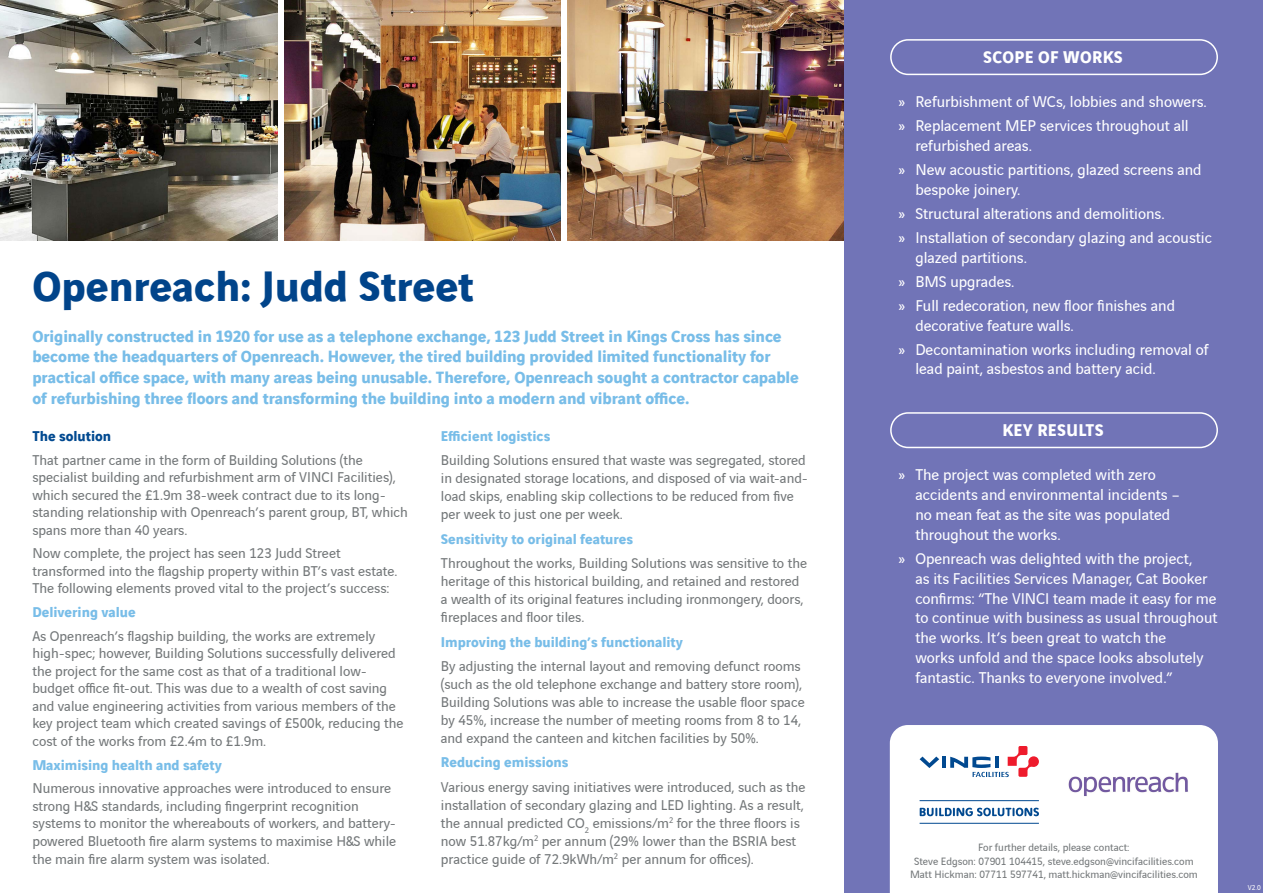
<style>
.page{position:relative;width:1263px;height:893px;background:#fff}
.page>*{position:absolute;margin:0;border:0;box-sizing:border-box;transform-origin:0 0}
.t1{font:700 45px "Vinci Sans";color:#01448a}
.t2{font:700 18px "Vinci Sans";letter-spacing:.02em;color:#fff}
.t3{font:700 17.25px/20.7px "Vinci Sans";letter-spacing:-.005em;color:#78bde8}
.t4{font:16.5px/19.8px "Vinci Sans";color:#fff}
.t5{font:15px/18px "Vinci Sans";color:#737779}
.Heading_light_blue{font:700 15px "Vinci Sans";color:#78bde8}
.Heading_dark_blue{font:700 15px "Vinci Sans";color:#014990}
.t6{font:11.25px "Vinci Sans";color:#737779}
.t7{font:7.5px "Vinci Sans";color:#fff}
</style>
<div class="page">
<img style="left:567px;top:0;width:278px;height:240px">
<img style="left:284px;top:0;width:277px;height:240px">
<img style="left:0;top:0;width:278px;height:240px">
<div style="left:845px;top:0;width:418px;height:893px;background:#7174b7"></div>
<div style="left:890px;top:725px;width:328px;height:168px;background:#fff"></div>
<div style="left:890px;top:412px;width:328px;height:36px;border:2px solid #fff;border-radius:17px"></div>
<div style="left:890px;top:39px;width:328px;height:36px;border:2px solid #fff;border-radius:17px"></div>
<hr style="left:942px;top:757px;width:4px;height:11px;background:#014990">
<svg style="left:919px;top:756px;width:20px;height:12px"></svg>
<svg style="left:950px;top:746px;width:89px;height:31px;background:#d9c8d4"></svg>
<hr style="left:919px;top:800px;width:120px;height:1px;background:#014990">
<hr style="left:919px;top:823px;width:120px;height:1px;background:#014990">
<svg style="left:920px;top:808px;width:119px;height:8px"></svg>
<img style="left:1069px;top:772px;width:119px;height:25px">
<p class="t1" style="left:33px;top:251px;width:443px">Openreach: Judd Street</p>
<p class="t3" style="left:32px;top:324px;width:768px">Originally constructed in 1920 for use as a telephone exchange, 123 Judd Street in Kings Cross has since become the headquarters of Openreach. However, the tired building provided limited functionality for practical office space, with many areas being unusable. Therefore, Openreach sought a contractor capable of refurbishing three floors and transforming the building into a modern and vibrant office.</p>
<p class="Heading_dark_blue" style="left:32px;top:424px;width:80px">The solution</p>
<p class="t5" style="left:32px;top:450px;width:377px;line-height:17.4px">That partner came in the form of Building Solutions (the specialist building and refurbishment arm of VINCI Facilities), which secured the £1.9m 38-week contract due to its long&shy;standing relationship with Openreach’s parent group, BT, which spans more than 40 years.</p>
<p class="t5" style="left:32px;top:543px;width:367px;line-height:17.4px">Now complete, the project has seen 123 Judd Street transformed into the flagship property within BT’s vast estate.<br>The following elements proved vital to the project’s success:</p>
<p class="Heading_light_blue" style="left:32px;top:600px;width:105px">Delivering value</p>
<p class="t5" style="left:32px;top:626px;width:373px;line-height:17.4px">As Openreach’s flagship building, the works are extremely high-spec; however, Building Solutions successfully delivered the project for the same cost as that of a traditional low&shy;budget office fit-out. This was due to a wealth of cost saving and value engineering activities from various members of the key project team which created savings of £500k, reducing the cost of the works from £2.4m to £1.9m.</p>
<p class="Heading_light_blue" style="left:32px;top:753px;width:191px">Maximising health and safety</p>
<p class="t5" style="left:32px;top:778px;width:365px;line-height:17.5px">Numerous innovative approaches were introduced to ensure strong H&amp;S standards, including fingerprint recognition systems to monitor the whereabouts of workers, and battery&shy;powered Bluetooth fire alarm systems to maximise H&amp;S while the main fire alarm system was isolated.</p>
<p class="Heading_light_blue" style="left:441px;top:424px;width:111px">Efficient logistics</p>
<p class="t5" style="left:441px;top:450px;width:369px">Building Solutions ensured that waste was segregated, stored in designated storage locations, and disposed of via wait-and&shy;load skips, enabling skip collections to be reduced from five per week to just one per week.</p>
<p class="Heading_light_blue" style="left:441px;top:527px;width:194px">Sensitivity to original features</p>
<p class="t5" style="left:441px;top:553px;width:368px">Throughout the works, Building Solutions was sensitive to the heritage of this historical building, and retained and restored a wealth of its original features including ironmongery, doors, fireplaces and floor tiles.</p>
<p class="Heading_light_blue" style="left:441px;top:630px;width:244px">Improving the building’s functionality</p>
<p class="t5" style="left:441px;top:656px;width:365px">By adjusting the internal layout and removing defunct rooms (such as the old telephone exchange and battery store room), Building Solutions was able to increase the usable floor space by 45%, increase the number of meeting rooms from 8 to 14, and expand the canteen and kitchen facilities by 50%.</p>
<p class="Heading_light_blue" style="left:441px;top:750px;width:129px">Reducing emissions</p>
<p class="t5" style="left:441px;top:776px;width:366px">Various energy saving initiatives were introduced, such as the installation of secondary glazing and LED lighting. As a result, the annual predicted CO<sub>2</sub> emissions/m<sup>2</sup> for the three floors is now 51.87kg/m<sup>2</sup> per annum (29% lower than the BSRIA best practice guide of 72.9kWh/m<sup>2</sup> per annum for offices).</p>
<p class="t2" style="left:983px;top:43px;width:141px">SCOPE OF WORKS</p>
<p class="t4" style="left:898px;top:90px;width:310px">» Refurbishment of WCs, lobbies and showers.</p>
<p class="t4" style="left:915px;top:114px;width:275px;text-indent:-17px">» Replacement MEP services throughout all refurbished areas.</p>
<p class="t4" style="left:915px;top:158px;width:288px;text-indent:-17px">» New acoustic partitions, glazed screens and bespoke joinery.</p>
<p class="t4" style="left:898px;top:202px;width:268px">» Structural alterations and demolitions.</p>
<p class="t4" style="left:915px;top:226px;width:298px;text-indent:-17px">» Installation of secondary glazing and acoustic glazed partitions.</p>
<p class="t4" style="left:898px;top:270px;width:118px">» BMS upgrades.</p>
<p class="t4" style="left:915px;top:294px;width:261px;text-indent:-17px">» Full redecoration, new floor finishes and decorative feature walls.</p>
<p class="t4" style="left:915px;top:338px;width:295px;text-indent:-17px">» Decontamination works including removal of lead paint, asbestos and battery acid.</p>
<p class="t2" style="left:1002px;top:416px;width:103px">KEY RESULTS</p>
<p class="t4" style="left:915px;top:464px;width:266px;text-indent:-17px">» The project was completed with zero accidents and environmental incidents – no mean feat as the site was populated throughout the works.</p>
<p class="t4" style="left:915px;top:547px;width:304px;text-indent:-17px">» Openreach was delighted with the project,<br>as its Facilities Services Manager, Cat Booker confirms: “The VINCI team made it easy for me to continue with business as usual throughout the works. It’s been great to watch the<br>works unfold and the space looks absolutely fantastic. Thanks to everyone involved.”</p>
<p class="t6" style="left:978px;top:839px;width:153px">For further details, please contact:</p>
<p class="t6" style="left:914px;top:853px;width:281px">Steve Edgson: 07901 104415, steve.edgson@vincifacilities.com</p>
<p class="t6" style="left:910px;top:866px;width:289px">Matt Hickman: 07711 597741, matt.hickman@vincifacilities.com</p>
<p class="t7" style="left:1248px;top:882px;width:14px">V2.0</p>
</div>
